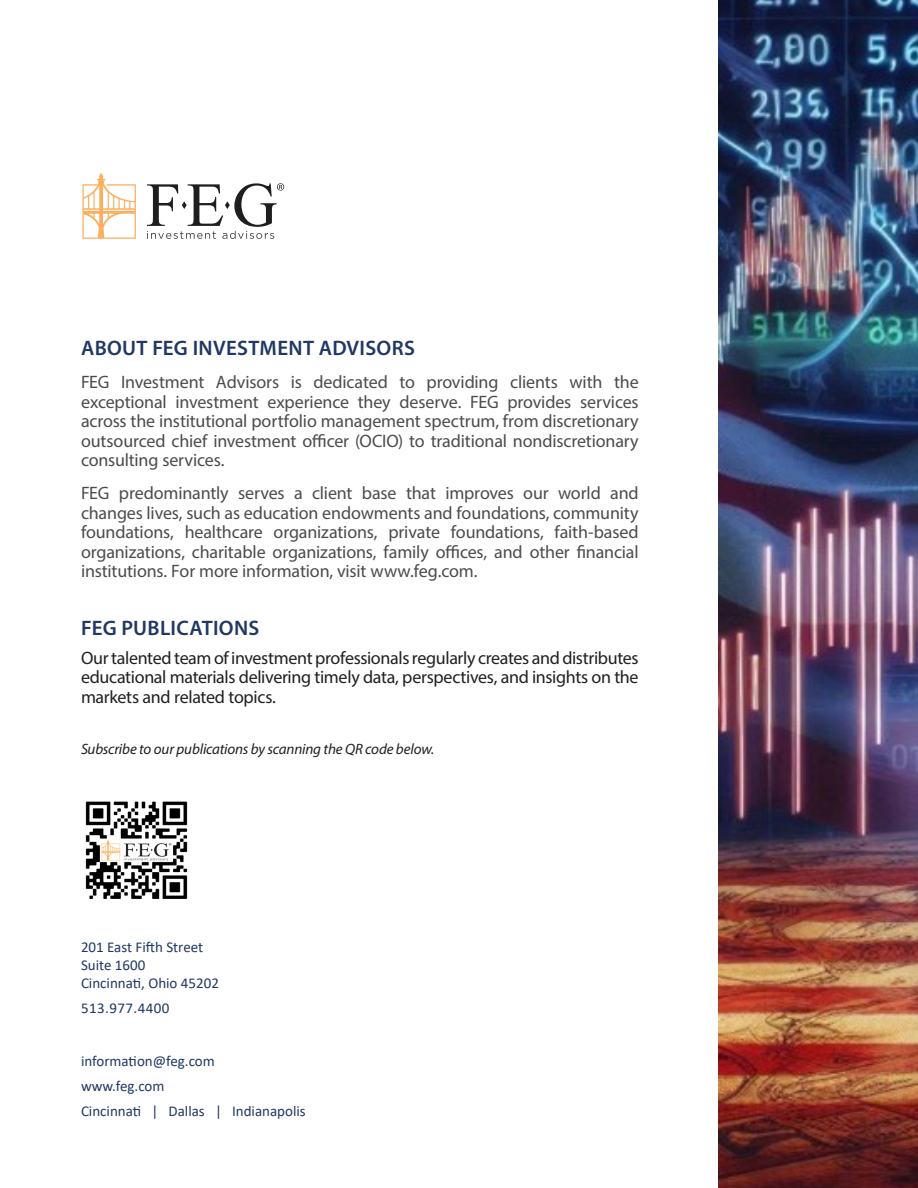
<style>
.page{position:relative;width:918px;height:1188px;background:#fff}
.page>*{position:absolute;margin:0;border:0;box-sizing:border-box;transform-origin:0 0}
.DISCLOSURES_INDICES_HEADERS{font:600 21px "Myriad Pro";letter-spacing:.015em;color:#203864}
.Disclosures_and_Indices_text{font:18px/19.5px "Myriad Pro";letter-spacing:-.01em;color:#4b4c4d;text-align:justify}
.Disclosures_and_Indices_text-2{font:18px/19.5px "Myriad Pro";letter-spacing:-.02em;color:#231f20;text-align:justify}
.TOC_Global_Equity{font:15px "Calibri";color:#203864}
.Disclosures_and_Indices_text-3{font:italic 15px "Myriad Pro";letter-spacing:-.01em;color:#231f20}
.TOC_Global_Equity-2{font:15px "Calibri";letter-spacing:.03em;color:#203864}
</style>
<div class="page">
<img style="left:718px;top:0;width:200px;height:1188px">
<svg style="left:82px;top:173px;width:54px;height:66px"></svg>
<svg style="left:147px;top:183px;width:137px;height:56px"></svg>
<img style="left:85px;top:801px;width:103px;height:98px">
<p class="DISCLOSURES_INDICES_HEADERS" style="left:81px;top:335px;width:335px">ABOUT FEG INVESTMENT ADVISORS</p>
<p class="Disclosures_and_Indices_text" style="left:81px;top:372px;width:559px">FEG Investment Advisors is dedicated to providing clients with the exceptional investment experience they deserve. FEG provides services across the institutional portfolio management spectrum, from discretionary outsourced chief investment officer (OCIO) to traditional nondiscretionary consulting services.</p>
<p class="Disclosures_and_Indices_text" style="left:81px;top:483px;width:559px">FEG predominantly serves a client base that improves our world and changes lives, such as education endowments and foundations, community foundations, healthcare organizations, private foundations, faith-based organizations, charitable organizations, family offices, and other financial institutions. For more information, visit www.feg.com.</p>
<p class="DISCLOSURES_INDICES_HEADERS" style="left:81px;top:615px;width:180px">FEG PUBLICATIONS</p>
<p class="Disclosures_and_Indices_text-2" style="left:81px;top:648px;width:559px">Our talented team of investment professionals regularly creates and distributes educational materials delivering timely data, perspectives, and insights on the markets and related topics.</p>
<p class="Disclosures_and_Indices_text-3" style="left:81px;top:740px;width:355px">Subscribe to our publications by scanning the QR code below.</p>
<p class="TOC_Global_Equity" style="left:81px;top:937px;width:124px">201 East Fifth Street</p>
<p class="TOC_Global_Equity" style="left:81px;top:955px;width:66px">Suite 1600</p>
<p class="TOC_Global_Equity" style="left:81px;top:973px;width:139px">Cincinnati, Ohio 45202</p>
<p class="TOC_Global_Equity-2" style="left:81px;top:997px;width:90px">513.977.4400</p>
<p class="TOC_Global_Equity" style="left:81px;top:1051px;width:135px">information@feg.com</p>
<p class="TOC_Global_Equity" style="left:81px;top:1076px;width:85px">www.feg.com</p>
<p class="TOC_Global_Equity" style="left:81px;top:1101px;width:226px">Cincinnati | Dallas | Indianapolis</p>
</div>
